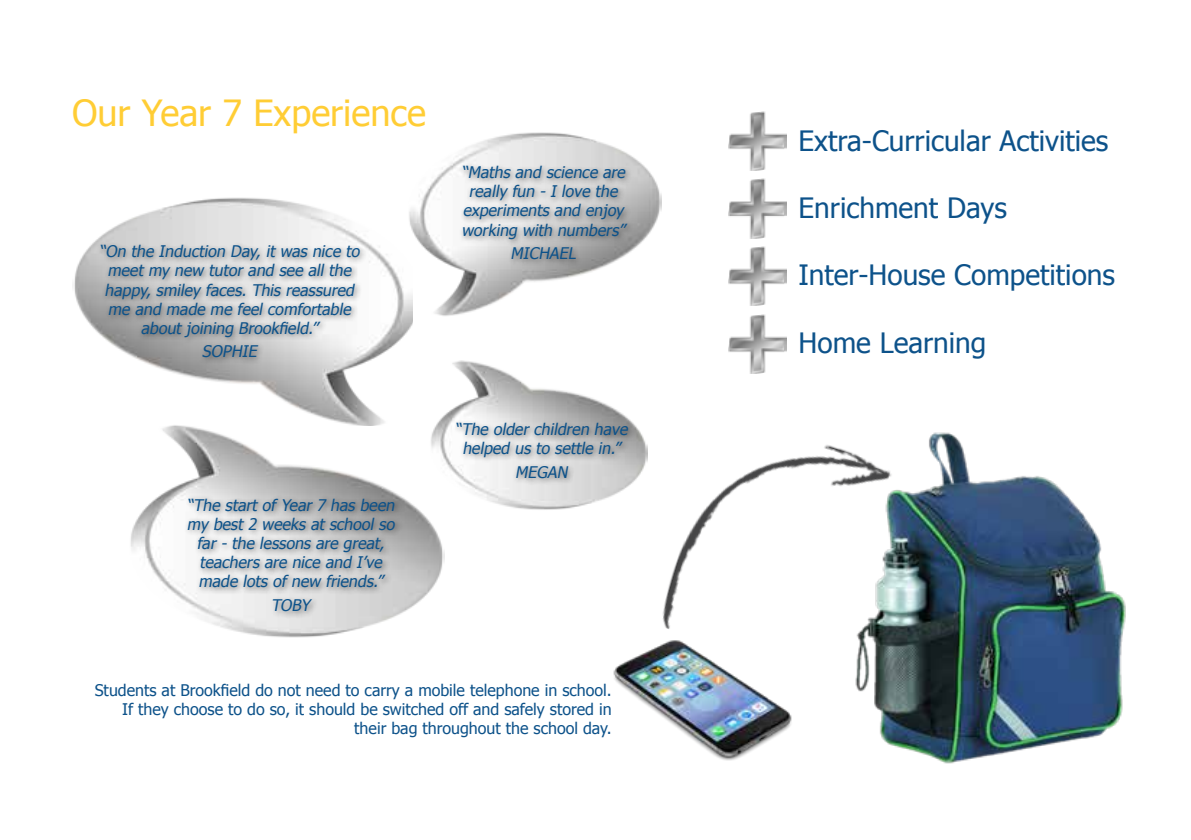
<style>
.page{position:relative;width:1191px;height:840px;background:#fff}
.page>*{position:absolute;margin:0;border:0;box-sizing:border-box;transform-origin:0 0}
.t1{font:36px "Tahoma";color:#ffcd35}
.t2{font:28px "Tahoma";color:#0d528a}
.t3{font:italic 16px/19.2px "Tahoma";color:#0d528a;text-align:center}
.t4{font:16px/19.2px "Tahoma";color:#0d528a;text-align:right}
</style>
<div class="page">
<img style="left:855px;top:432px;width:271px;height:332px">
<img style="left:613px;top:658px;width:179px;height:103px">
<img style="left:633px;top:432px;width:283px;height:251px">
<img style="left:729px;top:111px;width:57px;height:60px">
<img style="left:729px;top:314px;width:57px;height:59px">
<img style="left:729px;top:246px;width:57px;height:59px">
<img style="left:729px;top:179px;width:57px;height:59px">
<img style="left:412px;top:132px;width:249px;height:184px">
<img style="left:131px;top:425px;width:313px;height:213px">
<img style="left:73px;top:197px;width:339px;height:228px">
<img style="left:429px;top:361px;width:218px;height:149px">
<div style="left:184px;top:494px;width:219px;height:124px;background:#000;opacity:.5"></div>
<div style="left:459px;top:162px;width:176px;height:104px;background:#000;opacity:.5"></div>
<div style="left:453px;top:419px;width:183px;height:66px;background:#000;opacity:.5"></div>
<div style="left:97px;top:241px;width:271px;height:124px;background:#000;opacity:.5"></div>
<h1 class="t1" style="left:72px;top:88px;width:355px">Our Year 7 Experience</h1>
<p class="t3" style="left:99px;top:241px;width:265px">“On the Induction Day, it was nice to meet my new tutor and see all the happy, smiley faces. This reassured me and made me feel comfortable about joining Brookfield.”</p>
<p class="t3" style="left:202px;top:341px;width:60px">SOPHIE</p>
<p class="t3" style="left:187px;top:494px;width:213px">“The start of Year 7 has been my best 2 weeks at school so far - the lessons are great, teachers are nice and I’ve made lots of new friends.”</p>
<p class="t3" style="left:271px;top:594px;width:44px">TOBY</p>
<p class="t3" style="left:461px;top:162px;width:169px">“Maths and science are really fun - I love the experiments and enjoy working with numbers”</p>
<p class="t3" style="left:510px;top:242px;width:70px">MICHAEL</p>
<p class="t3" style="left:455px;top:419px;width:177px">“The older children have helped us to settle in.”</p>
<p class="t3" style="left:515px;top:461px;width:57px">MEGAN</p>
<p class="t4" style="left:95px;top:679px;width:518px">Students at Brookfield do not need to carry a mobile telephone in school.<br>If they choose to do so, it should be switched off and safely stored in their bag throughout the school day.</p>
<h2 class="t2" style="left:798px;top:122px;width:311px">Extra-Curricular Activities</h2>
<h2 class="t2" style="left:798px;top:189px;width:210px">Enrichment Days</h2>
<h2 class="t2" style="left:798px;top:256px;width:318px">Inter-House Competitions</h2>
<h2 class="t2" style="left:798px;top:323px;width:189px">Home Learning</h2>
</div>
